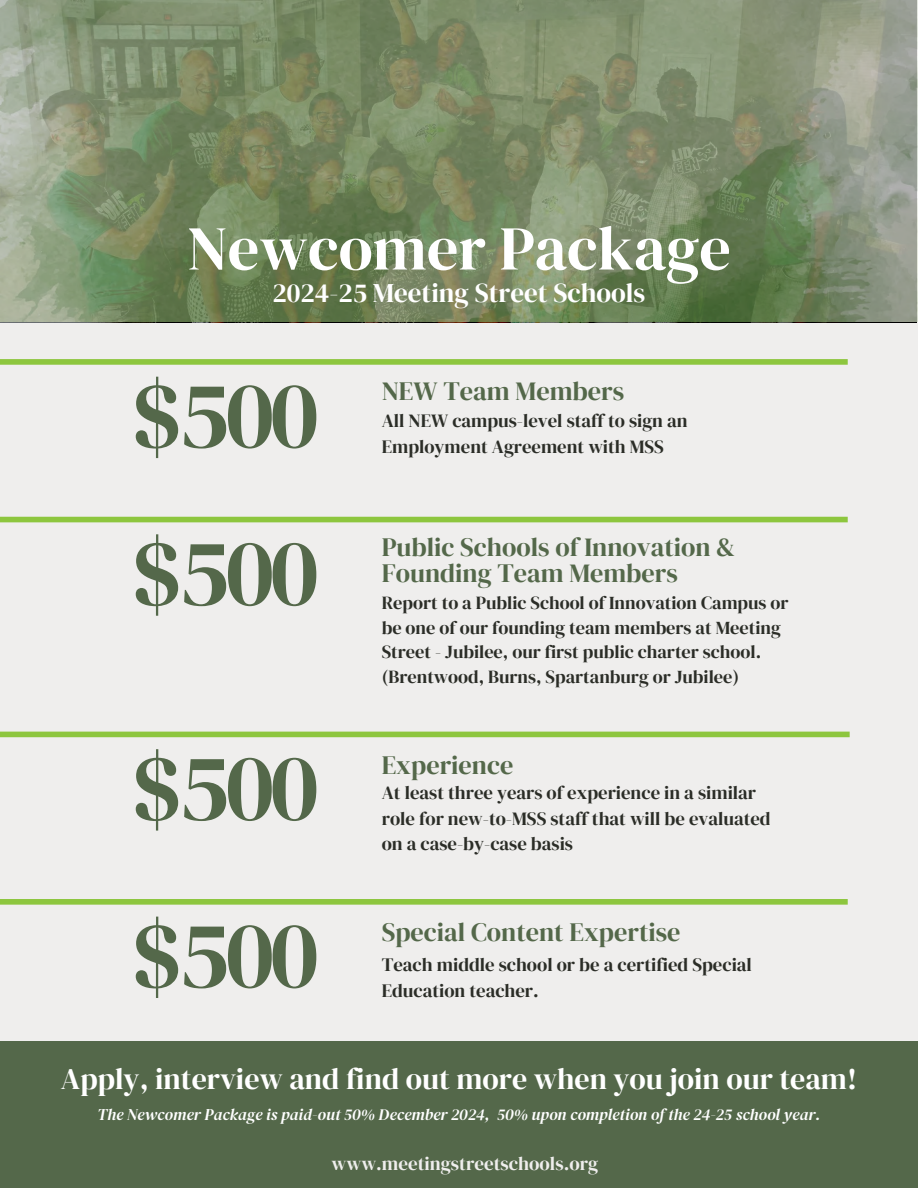
<style>
.page{position:relative;width:918px;height:1188px;background:#efeeed}
.page>*{position:absolute;margin:0;border:0;box-sizing:border-box;transform-origin:0 0}
.t1{font:95.25px "DM Serif Display";letter-spacing:-.035em;color:#54684a}
.t2{font:62.25px "DM Serif Display";color:#fff}
.t3{font:30px "DM Serif Display";color:#fff}
.t4{font:27px "DM Serif Display";color:#fff}
.t5{font:26.25px "DM Serif Display";color:#54684a}
.t6{font:19.05px "DM Serif Display";color:#efeeed}
.t7{font:18.75px/25.8px "DM Serif Display";color:#2b2d27}
.t8{font:18.6px/25.8px "DM Serif Display";color:#2b2d27}
.t9{font:18.3px/24.8px "DM Serif Display";color:#2b2d27}
.t10{font:italic 16.2px "DM Serif Display";color:#fff}
</style>
<div class="page">
<div style="left:0;top:1041px;width:918px;height:147px;background:#54684a"></div>
<img style="left:0;top:0;width:918px;height:322px">
<div style="left:0;top:359px;width:848px;height:6px;background:#8dc63e"></div>
<div style="left:0;top:517px;width:848px;height:5px;background:#8dc63e"></div>
<div style="left:0;top:732px;width:850px;height:5px;background:#8dc63e"></div>
<div style="left:0;top:899px;width:848px;height:6px;background:#8dc63e"></div>
<h2 class="t2" style="left:187px;top:205px;width:545px">Newcomer Package</h2>
<h3 class="t4" style="left:273px;top:274px;width:374px">2024-25 Meeting Street Schools</h3>
<h1 class="t1" style="left:131px;top:348px;width:189px">$500</h1>
<h1 class="t1" style="left:131px;top:506px;width:189px">$500</h1>
<h1 class="t1" style="left:131px;top:721px;width:189px">$500</h1>
<h1 class="t1" style="left:131px;top:888px;width:189px">$500</h1>
<h3 class="t5" style="left:382px;top:373px;width:244px">NEW Team Members</h3>
<p class="t8" style="left:382px;top:408px;width:307px">All NEW campus-level staff to sign an<br>Employment Agreement with MSS</p>
<h3 class="t5" style="left:382px;top:529px;width:355px">Public Schools of Innovation &amp;</h3>
<h3 class="t5" style="left:382px;top:555px;width:298px">Founding Team Members</h3>
<p class="t9" style="left:382px;top:590px;width:408px">Report to a Public School of Innovation Campus or be one of our founding team members at Meeting Street - Jubilee, our first public charter school. (Brentwood, Burns, Spartanburg or Jubilee)</p>
<h3 class="t5" style="left:382px;top:747px;width:133px">Experience</h3>
<p class="t7" style="left:382px;top:779px;width:390px">At least three years of experience in a similar role for new-to-MSS staff that will be evaluated on a case-by-case basis</p>
<h3 class="t5" style="left:382px;top:914px;width:300px">Special Content Expertise</h3>
<p class="t7" style="left:382px;top:951px;width:372px">Teach middle school or be a certified Special</p>
<p class="t7" style="left:382px;top:977px;width:159px">Education teacher.</p>
<h3 class="t3" style="left:61px;top:1058px;width:798px">Apply, interview and find out more when you join our team!</h3>
<p class="t10" style="left:98px;top:1103px;width:724px">The Newcomer Package is paid-out 50% December 2024, 50% upon completion of the 24-25 school year.</p>
<p class="t6" style="left:332px;top:1150px;width:268px">www.meetingstreetschools.org</p>
</div>
